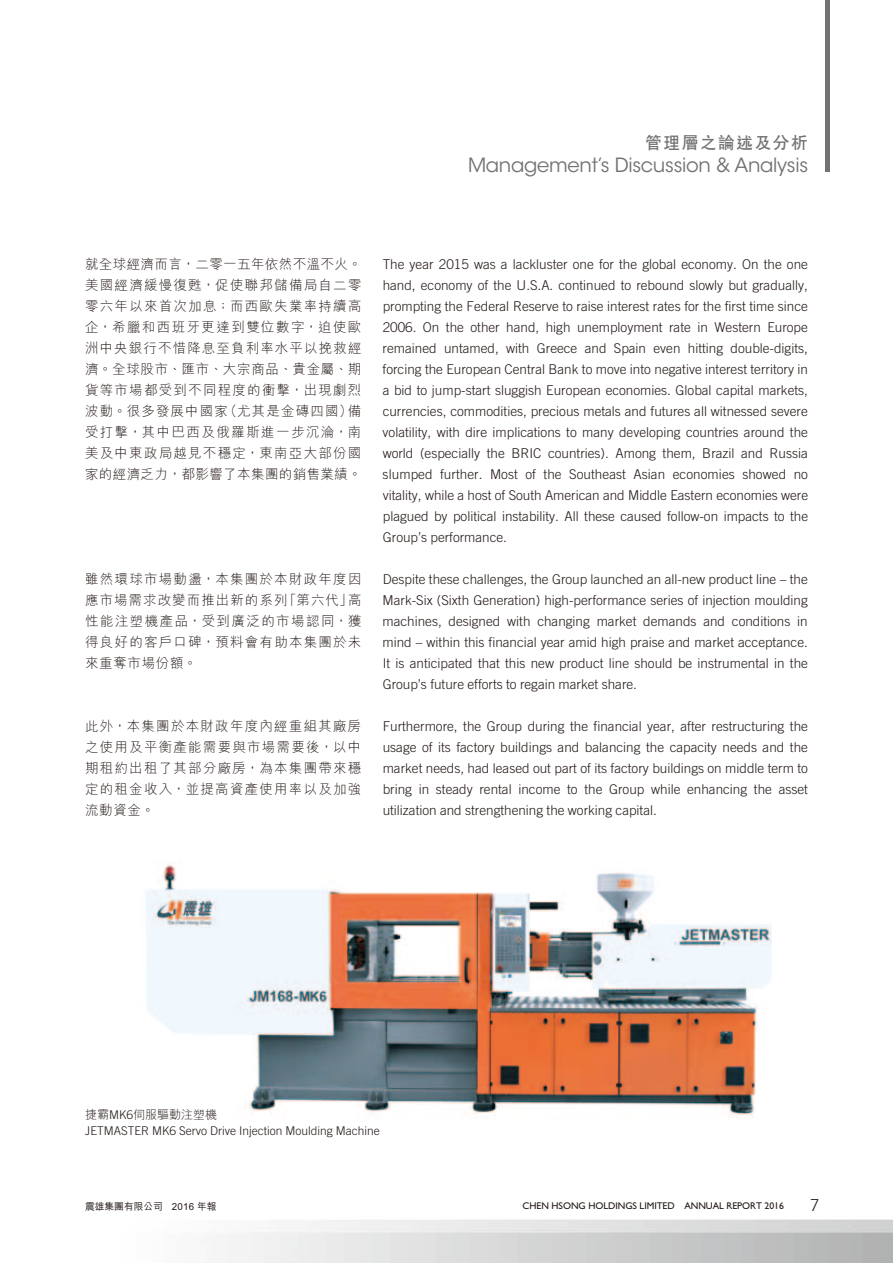
<style>
.page{position:relative;width:893px;height:1263px;background:#fff}
.page>*{position:absolute;margin:0;border:0;box-sizing:border-box;transform-origin:0 0}
.t1{font:19.5px "ITC Avant Garde Std";letter-spacing:-.015em;color:#727272}
.t2{font:700 17.25px "C Hei 2 HK";letter-spacing:.055em;color:#727272}
.t3{font:300 16.5px "Trade Gothic LT Std";color:#231916}
.t4{font:300 13.5px/21px "Trade Gothic LT Std";color:#231916;text-align:justify}
.t5{font:300 13.5px/21px "M Hei HK";letter-spacing:.09em;color:#231916;text-align:justify}
.t6{font:300 12px "Trade Gothic LT Std";color:#231916}
.t7{font:300 12px "M Hei HK";color:#231916}
.t8{font:9.75px "Gill Sans Std";letter-spacing:-.005em;color:#231916}
.t9{font:500 9.75px "M Hei HK";color:#231916}
.s1{font-family:"Trade Gothic LT Std"}
</style>
<div class="page">
<hr style="left:825px;top:0;width:4px;height:172px;background:#727272">
<img style="left:146px;top:864px;width:626px;height:254px">
<p class="t2" style="left:645px;top:130px;width:164px">管理層之論述及分析</p>
<h1 class="t1" style="left:468px;top:153px;width:342px">Management’s Discussion &amp; Analysis</h1>
<p class="t5" style="left:85px;top:253px;width:278px">就全球經濟而言，二零一五年依然不溫不火。美國經濟緩慢復甦，促使聯邦儲備局自二零零六年以來首次加息；而西歐失業率持續高企，希臘和西班牙更達到雙位數字，迫使歐洲中央銀行不惜降息至負利率水平以挽救經濟。全球股市、匯市、大宗商品、貴金屬、期貨等市場都受到不同程度的衝擊，出現劇烈波動。很多發展中國家（尤其是金磚四國）備受打擊，其中巴西及俄羅斯進一步沉淪，南美及中東政局越見不穩定，東南亞大部份國家的經濟乏力，都影響了本集團的銷售業績。</p>
<p class="t5" style="left:85px;top:568px;width:278px">雖然環球市場動盪，本集團於本財政年度因應市場需求改變而推出新的系列「第六代」高性能注塑機產品，受到廣泛的市場認同，獲得良好的客戶口碑，預料會有助本集團於未來重奪市場份額。</p>
<p class="t5" style="left:85px;top:715px;width:278px">此外，本集團於本財政年度內經重組其廠房之使用及平衡產能需要與市場需要後，以中期租約出租了其部分廠房，為本集團帶來穩定的租金收入，並提高資產使用率以及加強流動資金。</p>
<p class="t4" style="left:383px;top:254px;width:427px">The year 2015 was a lackluster one for the global economy. On the one hand, economy of the U.S.A. continued to rebound slowly but gradually, prompting the Federal Reserve to raise interest rates for the first time since 2006. On the other hand, high unemployment rate in Western Europe remained untamed, with Greece and Spain even hitting double-digits, forcing the European Central Bank to move into negative interest territory in a bid to jump-start sluggish European economies. Global capital markets, currencies, commodities, precious metals and futures all witnessed severe volatility, with dire implications to many developing countries around the world (especially the BRIC countries). Among them, Brazil and Russia slumped further. Most of the Southeast Asian economies showed no vitality, while a host of South American and Middle Eastern economies were plagued by political instability. All these caused follow-on impacts to the Group’s performance.</p>
<p class="t4" style="left:383px;top:569px;width:427px">Despite these challenges, the Group launched an all-new product line – the Mark-Six (Sixth Generation) high-performance series of injection moulding machines, designed with changing market demands and conditions in mind – within this financial year amid high praise and market acceptance.<br>It is anticipated that this new product line should be instrumental in the Group’s future efforts to regain market share.</p>
<p class="t4" style="left:383px;top:716px;width:427px">Furthermore, the Group during the financial year, after restructuring the usage of its factory buildings and balancing the capacity needs and the market needs, had leased out part of its factory buildings on middle term to bring in steady rental income to the Group while enhancing the asset utilization and strengthening the working capital.</p>
<p class="t7" style="left:85px;top:1106px;width:133px">捷霸<span class="s1">MK6</span>伺服驅動注塑機</p>
<p class="t6" style="left:85px;top:1123px;width:296px">JETMASTER MK6 Servo Drive Injection Moulding Machine</p>
<p class="t9" style="left:85px;top:1199px;width:133px">震雄集團有限公司 2016 年報</p>
<p class="t8" style="left:523px;top:1200px;width:263px">CHEN HSONG HOLDINGS LIMITED ANNUAL REPORT 2016</p>
<p class="t3" style="left:810px;top:1195px;width:11px">7</p>
</div>
